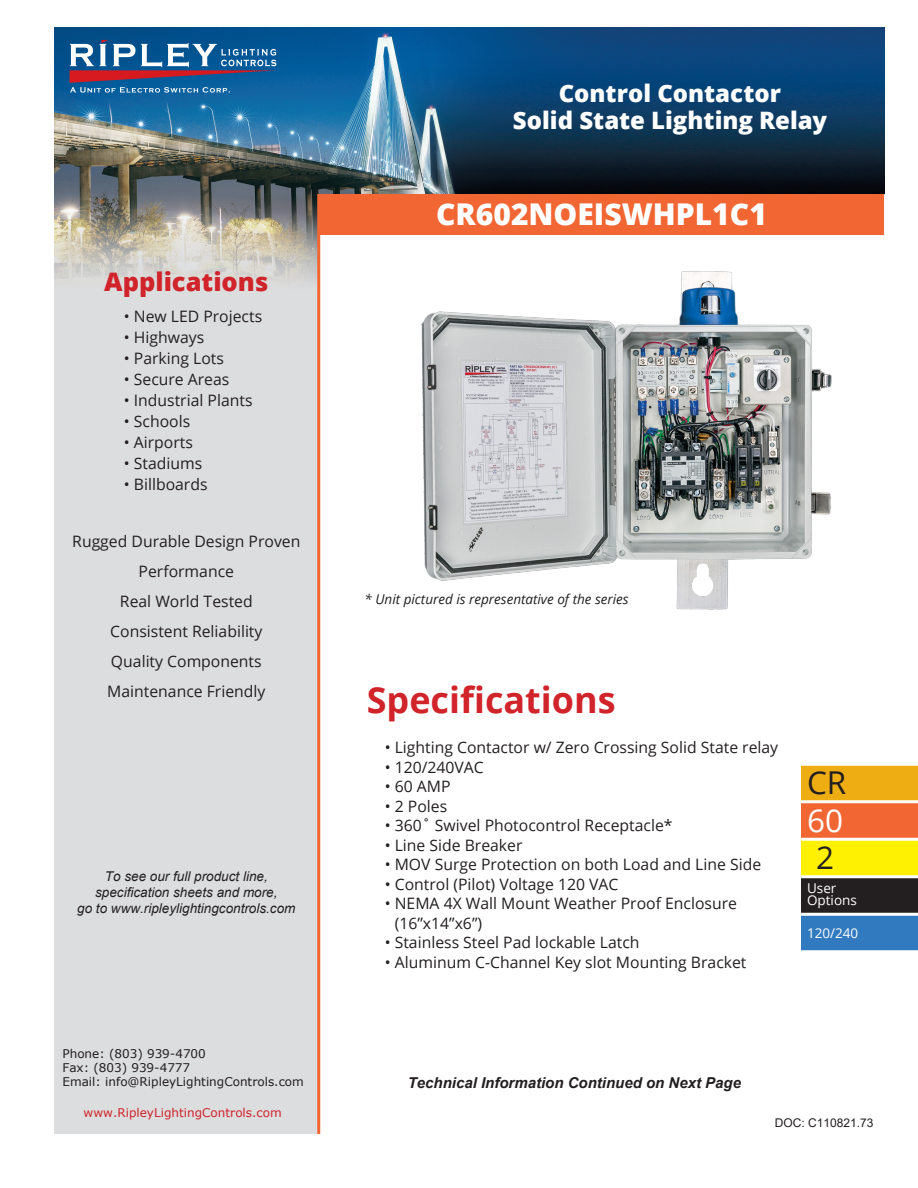
<style>
.page{position:relative;width:918px;height:1188px;background:#fff}
.page>*{position:absolute;margin:0;border:0;box-sizing:border-box;transform-origin:0 0}
.t1{font:700 36px "Open Sans";color:#d1232a}
.t2{font:31.5px "Open Sans";color:#231f20}
.t3{font:31.5px "Open Sans";color:#fff}
.t4{font:800 30px "Open Sans";color:#fff}
.t5{font:800 25.5px "Open Sans";color:#d1232a}
.t6{font:800 24px/27px "Open Sans";color:#fff;text-align:center}
.t7{font:15.75px/30px "Open Sans";color:#231f20;text-align:center}
.t8{font:italic 700 15px "Arial";color:#231f20}
.t9{font:italic 13.5px/16.2px "Arial";color:#231f20;text-align:center}
.t10{font:italic 13.5px "Open Sans";color:#231f20}
.t11{font:13.5px/12px "Open Sans";color:#fff}
.t12{font:12px/14.4px "Verdana";color:#221e1f}
.t13{font:12px "Verdana";color:#d1232a}
.t14{font:12px "Arial";color:#231f20}
.s1{font-style:inherit}
</style>
<div class="page">
<div style="left:54px;top:192px;width:264px;height:942px;background:#dcdddf"></div>
<img style="left:54px;top:27px;width:830px;height:286px">
<img style="left:368px;top:265px;width:516px;height:345px">
<div style="left:515px;top:86px;width:315px;height:52px;background:#231f20;opacity:.9"></div>
<div style="left:801px;top:764px;width:117px;height:38px;background:#eead13"></div>
<div style="left:801px;top:802px;width:117px;height:37px;background:#f26633"></div>
<div style="left:801px;top:839px;width:117px;height:38px;background:#fff101"></div>
<div style="left:801px;top:877px;width:117px;height:37px;background:#231f20"></div>
<div style="left:801px;top:914px;width:117px;height:38px;background:#317abf"></div>
<hr style="left:801px;top:800px;width:117px;height:3px;background:#fff">
<hr style="left:801px;top:838px;width:117px;height:3px;background:#fff">
<hr style="left:801px;top:875px;width:117px;height:3px;background:#fff">
<hr style="left:801px;top:913px;width:117px;height:3px;background:#fff">
<hr style="left:801px;top:763px;width:117px;height:3px;background:#fff">
<hr style="left:801px;top:950px;width:117px;height:3px;background:#fff">
<hr style="left:317px;top:194px;width:3px;height:940px;background:#f26633">
<div style="left:319px;top:194px;width:565px;height:41px;background:#f26633"></div>
<svg style="left:70px;top:40px;width:206px;height:53px;background:#466c99"></svg>
<h3 class="t5" style="left:104px;top:262px;width:166px">Applications</h3>
<p class="t7" style="left:124px;top:301px;width:140px">• New LED Projects</p>
<p class="t7" style="left:124px;top:322px;width:82px">• Highways</p>
<p class="t7" style="left:124px;top:343px;width:102px">• Parking Lots</p>
<p class="t7" style="left:124px;top:364px;width:107px">• Secure Areas</p>
<p class="t7" style="left:124px;top:385px;width:130px">• Industrial Plants</p>
<p class="t7" style="left:124px;top:406px;width:68px">• Schools</p>
<p class="t7" style="left:124px;top:427px;width:71px">• Airports</p>
<p class="t7" style="left:124px;top:448px;width:80px">• Stadiums</p>
<p class="t7" style="left:124px;top:469px;width:85px">• Billboards</p>
<p class="t7" style="left:72px;top:526px;width:230px">Rugged Durable Design Proven<br>Performance<br>Real World Tested<br>Consistent Reliability<br>Quality Components<br>Maintenance Friendly</p>
<p class="t9" style="left:77px;top:868px;width:220px">To see our full product line, specification sheets and more,<br>go to www.ripleylightingcontrols.com</p>
<p class="t12" style="left:63px;top:1046px;width:243px">Phone: (803) 939-4700<br>Fax: (803) 939-4777<br>Email: info@RipleyLightingControls.com</p>
<p class="t13" style="left:84px;top:1105px;width:200px">www.RipleyLightingControls.com</p>
<h3 class="t6" style="left:513px;top:79px;width:316px">Control Contactor<br>Solid State Lighting Relay</h3>
<h3 class="t4" style="left:436px;top:191px;width:332px">CR602NOEISWHPL1C1</h3>
<p class="t10" style="left:364px;top:590px;width:266px">* Unit pictured is representative of the series</p>
<h1 class="t1" style="left:367px;top:675px;width:250px">Specifications</h1>
<p class="t7" style="left:385px;top:732px;width:395px">• Lighting Contactor w/ Zero Crossing Solid State relay</p>
<p class="t7" style="left:385px;top:751px;width:101px">• 120/240VAC</p>
<p class="t7" style="left:385px;top:771px;width:67px">• 60 AMP</p>
<p class="t7" style="left:385px;top:790px;width:64px">• 2 Poles</p>
<p class="t7" style="left:385px;top:810px;width:289px">• 360˚ Swivel Photocontrol Receptacle*</p>
<p class="t7" style="left:385px;top:829px;width:139px">• Line Side Breaker</p>
<p class="t7" style="left:385px;top:849px;width:378px">• MOV Surge Protection on both Load and Line Side</p>
<p class="t7" style="left:385px;top:868px;width:235px">• Control (Pilot) Voltage 120 VAC</p>
<p class="t7" style="left:395px;top:893px;width:344px;line-height:19.5px;text-align:left;text-indent:-10px">• NEMA 4X Wall Mount Weather Proof Enclosure (16”x14”x6”)</p>
<p class="t7" style="left:385px;top:927px;width:256px">• Stainless Steel Pad lockable Latch</p>
<p class="t7" style="left:385px;top:946px;width:363px">• Aluminum C-Channel Key slot Mounting Bracket</p>
<h2 class="t2" style="left:807px;top:761px;width:41px">CR</h2>
<h2 class="t3" style="left:807px;top:799px;width:38px">60</h2>
<h2 class="t2" style="left:816px;top:836px;width:20px">2</h2>
<p class="t11" style="left:807px;top:882px;width:51px">User<br>Options</p>
<p class="t11" style="left:807px;top:927px;width:53px">120/240</p>
<p class="t8" style="left:408px;top:1073px;width:335px">Technical Information Continued on Next Page</p>
<p class="t14" style="left:775px;top:1115px;width:100px">DOC: C<span class="s1">1108</span>21.<span class="s1">73</span></p>
</div>
